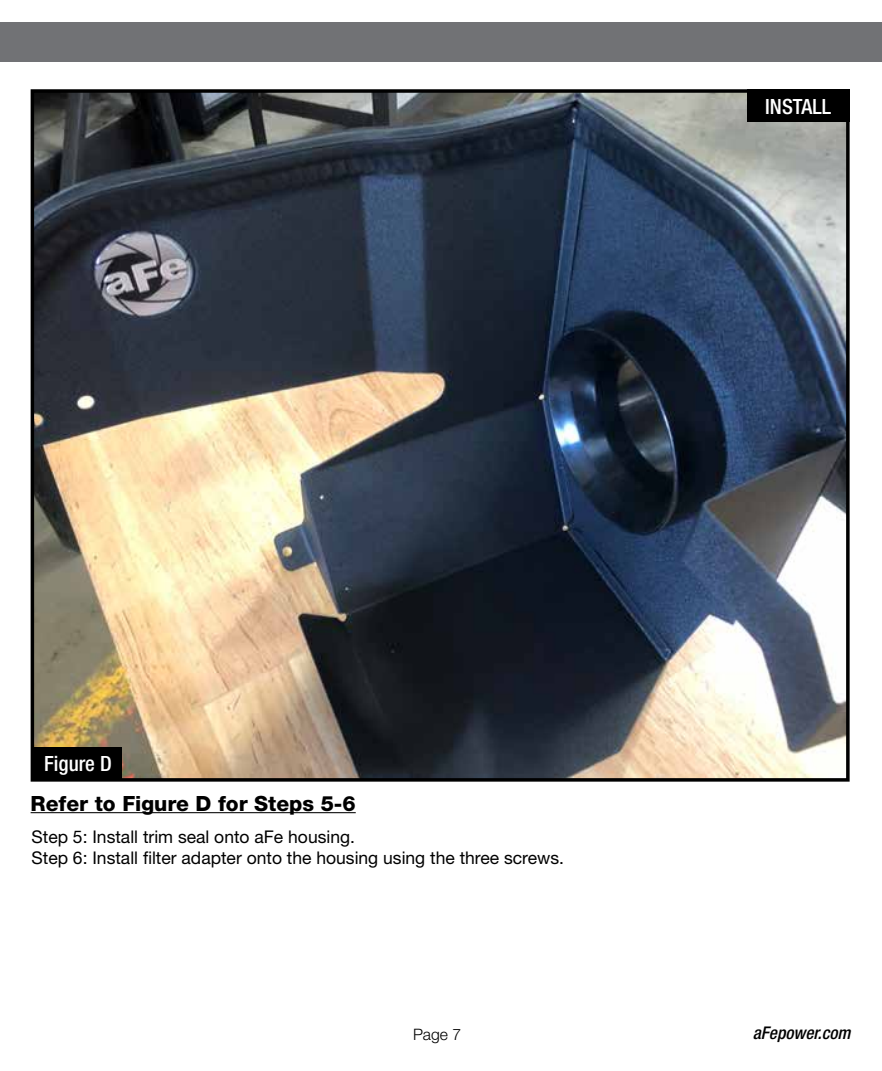
<style>
.page{position:relative;width:882px;height:1071px;background:#fff}
.page>*{position:absolute;margin:0;border:0;box-sizing:border-box;transform-origin:0 0}
.t1{font:800 21px "Helvetica Neue";color:#000}
.t2{font:500 condensed 21px "Helvetica Neue";color:#fff}
.t3{font:17.5px/21px "Helvetica Neue";color:#000}
.t4{font:italic 500 condensed 17.5px "Helvetica Neue";color:#000}
.t5{font:300 15.75px "Helvetica Neue";color:#000}
</style>
<div class="page">
<img style="left:36px;top:94px;width:809px;height:683px">
<div style="left:31px;top:89px;width:819px;height:693px;border:4px solid #000"></div>
<div style="left:0;top:23px;width:882px;height:39px;background:#717275"></div>
<hr style="left:31px;top:812px;width:325px;height:1px;background:#000">
<div style="left:32px;top:747px;width:90px;height:33px;background:#000"></div>
<div style="left:747px;top:89px;width:103px;height:33px;background:#000"></div>
<p class="t2" style="left:765px;top:94px;width:67px">INSTALL</p>
<p class="t2" style="left:44px;top:751px;width:69px">Figure D</p>
<p class="t1" style="left:31px;top:791px;width:327px">Refer to Figure D for Steps 5-6</p>
<p class="t3" style="left:32px;top:826px;width:534px">Step 5: Install trim seal onto aFe housing.<br>Step 6: Install filter adapter onto the housing using the three screws.</p>
<p class="t5" style="left:413px;top:1024px;width:50px">Page 7</p>
<p class="t4" style="left:753px;top:1023px;width:99px">aFepower.com</p>
</div>
